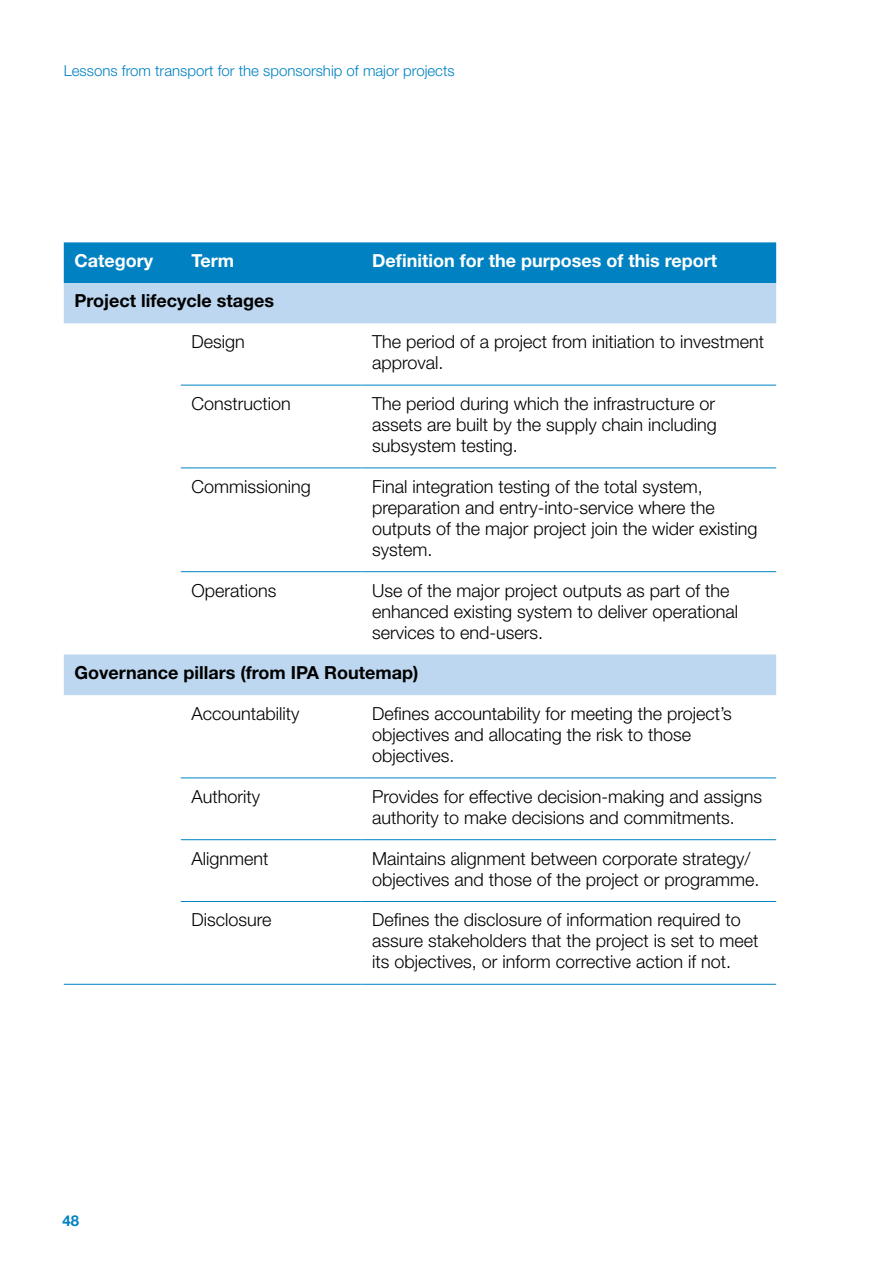
<style>
.page{position:relative;width:893px;height:1263px;background:#fff}
.page>*{position:absolute;margin:0;border:0;box-sizing:border-box;transform-origin:0 0}
._05_-_Text{font:300 18px/21px "Helvetica Neue";color:#000}
._03_-_C_heading{font:700 18px "Helvetica Neue";color:#000}
._09_-_Appendix_Table{font:700 18px "Helvetica Neue";color:#fff}
.t1{font:300 15px "Helvetica Neue";color:#0082c2}
.t2{font:700 15px "Helvetica Neue";color:#0082c2}
</style>
<div class="page">
<div style="left:64px;top:242px;width:712px;height:41px;background:#0082c2"></div>
<svg style="left:64px;top:283px;width:712px;height:412px"></svg>
<hr style="left:181px;top:385px;width:180px;height:1px;background:#0082c2">
<hr style="left:361px;top:385px;width:415px;height:1px;background:#0082c2">
<hr style="left:181px;top:467px;width:180px;height:1px;background:#0082c2">
<hr style="left:361px;top:467px;width:415px;height:1px;background:#0082c2">
<hr style="left:181px;top:571px;width:180px;height:1px;background:#0082c2">
<hr style="left:361px;top:571px;width:415px;height:1px;background:#0082c2">
<hr style="left:181px;top:839px;width:180px;height:1px;background:#0082c2">
<hr style="left:361px;top:839px;width:415px;height:1px;background:#0082c2">
<hr style="left:181px;top:901px;width:180px;height:1px;background:#0082c2">
<hr style="left:361px;top:901px;width:415px;height:1px;background:#0082c2">
<hr style="left:181px;top:984px;width:180px;height:1px;background:#0082c2">
<hr style="left:361px;top:984px;width:415px;height:1px;background:#0082c2">
<hr style="left:181px;top:777px;width:180px;height:1px;background:#0082c2">
<hr style="left:361px;top:777px;width:415px;height:1px;background:#0082c2">
<hr style="left:64px;top:984px;width:117px;height:1px;background:#0082c2">
<p class="t1" style="left:64px;top:61px;width:392px">Lessons from transport for the sponsorship of major projects</p>
<p class="_09_-_Appendix_Table" style="left:74px;top:250px;width:80px">Category</p>
<p class="_09_-_Appendix_Table" style="left:191px;top:250px;width:44px">Term</p>
<p class="_09_-_Appendix_Table" style="left:372px;top:250px;width:346px">Definition for the purposes of this report</p>
<p class="_03_-_C_heading" style="left:74px;top:290px;width:201px">Project lifecycle stages</p>
<p class="_05_-_Text" style="left:191px;top:331px;width:55px">Design</p>
<p class="_05_-_Text" style="left:372px;top:331px;width:394px">The period of a project from initiation to investment approval.</p>
<p class="_05_-_Text" style="left:191px;top:393px;width:101px">Construction</p>
<p class="_05_-_Text" style="left:372px;top:393px;width:346px;text-align:justify">The period during which the infrastructure or assets are built by the supply chain including subsystem testing.</p>
<p class="_05_-_Text" style="left:191px;top:475px;width:121px">Commissioning</p>
<p class="_05_-_Text" style="left:372px;top:475px;width:387px">Final integration testing of the total system, preparation and entry-into-service where the outputs of the major project join the wider existing system.</p>
<p class="_05_-_Text" style="left:191px;top:579px;width:87px">Operations</p>
<p class="_05_-_Text" style="left:372px;top:579px;width:368px">Use of the major project outputs as part of the enhanced existing system to deliver operational services to end-users.</p>
<p class="_03_-_C_heading" style="left:74px;top:662px;width:345px">Governance pillars (from IPA Routemap)</p>
<p class="_05_-_Text" style="left:191px;top:703px;width:110px">Accountability</p>
<p class="_05_-_Text" style="left:372px;top:703px;width:361px">Defines accountability for meeting the project’s objectives and allocating the risk to those objectives.</p>
<p class="_05_-_Text" style="left:191px;top:785px;width:70px">Authority</p>
<p class="_05_-_Text" style="left:372px;top:785px;width:392px">Provides for effective decision-making and assigns authority to make decisions and commitments.</p>
<p class="_05_-_Text" style="left:191px;top:847px;width:79px">Alignment</p>
<p class="_05_-_Text" style="left:372px;top:847px;width:389px">Maintains alignment between corporate strategy/ objectives and those of the project or programme.</p>
<p class="_05_-_Text" style="left:191px;top:909px;width:82px">Disclosure</p>
<p class="_05_-_Text" style="left:372px;top:909px;width:388px">Defines the disclosure of information required to assure stakeholders that the project is set to meet its objectives, or inform corrective action if not.</p>
<p class="t2" style="left:62px;top:1211px;width:18px">48</p>
</div>
